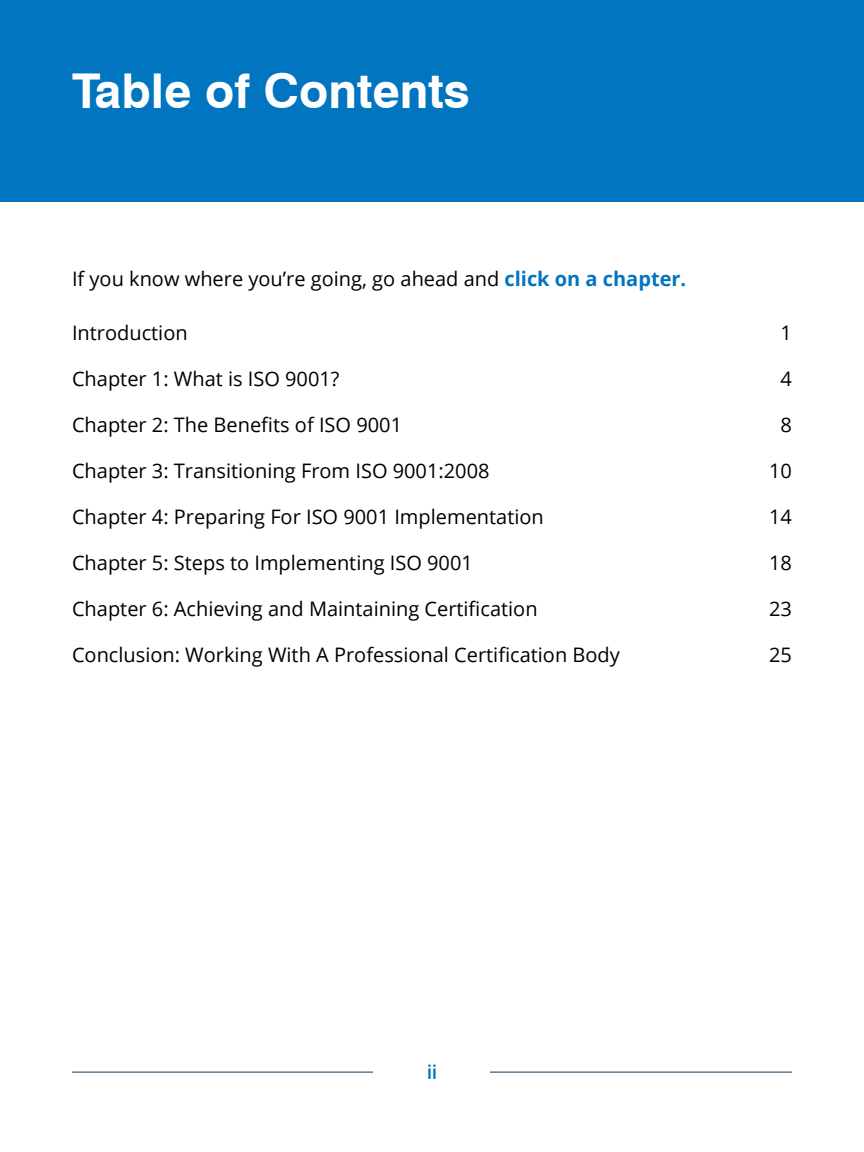
<style>
.page{position:relative;width:864px;height:1152px;background:#fff}
.page>*{position:absolute;margin:0;border:0;box-sizing:border-box;transform-origin:0 0}
.t1{font:700 48px "Swiss 721 BT";color:#fff}
.t2{font:20px "Open Sans";color:#000}
.t3{font:500 20px "Swiss 721 BT";color:#0175c0}
.s1{font-weight:700;color:#0175c0}
</style>
<div class="page">
<hr style="left:72px;top:1072px;width:720px;height:1px;background:#063a5e">
<div style="left:374px;top:1064px;width:116px;height:16px;background:#fff"></div>
<div style="left:0;top:0;width:864px;height:201px;background:#0175c0"></div>
<h1 class="t1" style="left:72px;top:62px;width:399px">Table of Contents</h1>
<p class="t2" style="left:72px;top:265px;width:616px">If you know where you’re going, go ahead and <span class="s1">click on a chapter.</span></p>
<p class="t2" style="left:72px;top:319px;width:117px">Introduction</p>
<p class="t2" style="left:781px;top:319px;width:13px">1</p>
<p class="t2" style="left:72px;top:365px;width:269px">Chapter 1: What is ISO 9001?</p>
<p class="t2" style="left:781px;top:365px;width:13px">4</p>
<p class="t2" style="left:72px;top:411px;width:332px">Chapter 2: The Benefits of ISO 9001</p>
<p class="t2" style="left:781px;top:411px;width:13px">8</p>
<p class="t2" style="left:72px;top:457px;width:419px">Chapter 3: Transitioning From ISO 9001:2008</p>
<p class="t2" style="left:769px;top:457px;width:24px">10</p>
<p class="t2" style="left:72px;top:503px;width:473px">Chapter 4: Preparing For ISO 9001 Implementation</p>
<p class="t2" style="left:769px;top:503px;width:24px">14</p>
<p class="t2" style="left:72px;top:549px;width:402px">Chapter 5: Steps to Implementing ISO 9001</p>
<p class="t2" style="left:769px;top:549px;width:24px">18</p>
<p class="t2" style="left:72px;top:595px;width:467px">Chapter 6: Achieving and Maintaining Certification</p>
<p class="t2" style="left:769px;top:595px;width:24px">23</p>
<p class="t2" style="left:72px;top:641px;width:549px">Conclusion: Working With A Professional Certification Body</p>
<p class="t2" style="left:769px;top:641px;width:24px">25</p>
<p class="t3" style="left:427px;top:1059px;width:11px">ii</p>
</div>
